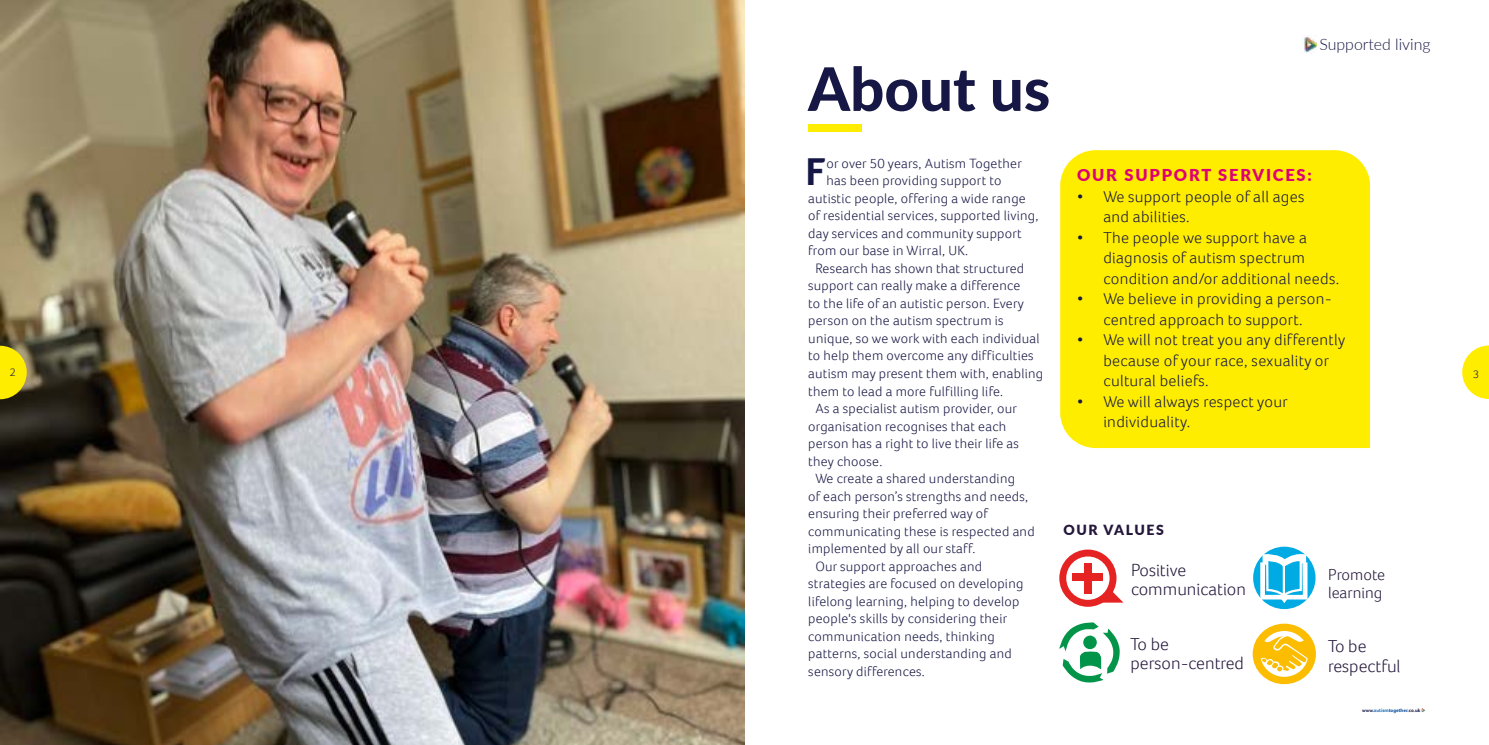
<style>
.page{position:relative;width:1489px;height:745px;background:#fff}
.page>*{position:absolute;margin:0;border:0;box-sizing:border-box;transform-origin:0 0}
.t1{font:800 60px "Lato";color:#161744}
.t2{font:700 39.75px "Foco";color:#161744}
.t3{font:300 17.75px/19.6px "Foco";color:#24173b}
.t4{font:900 16.38px "Lato";letter-spacing:.11em;color:#de0076}
.t5{font:300 16.12px/20.5px "Foco";letter-spacing:.02em;color:#161744}
.t6{font:300 16.12px/17.8px "Foco";color:#24173b}
.t7{font:300 15.88px "Lato";color:#161744}
.t8{font:900 14px "Lato";letter-spacing:.11em;color:#24173b}
.t9{font:300 13.75px "Foco";letter-spacing:.02em;color:#161744}
.t10{font:300 11.25px "Foco";color:#161744}
.t11{font:700 5px "Foco";color:#161744}
.s1{color:#1d71b8}
.s2{color:#00489a}
</style>
<div class="page">
<svg style="left:1462px;top:345px;width:26px;height:54px"></svg>
<svg style="left:1059px;top:549px;width:64px;height:57px"></svg>
<div style="left:1083px;top:562px;width:8px;height:31px;background:#e52322"></div>
<div style="left:1072px;top:573px;width:30px;height:7px;background:#e52322"></div>
<div style="left:1252px;top:546px;width:63px;height:62px;border:5px solid #00abe4;border-radius:50%"></div>
<svg style="left:1258px;top:550px;width:51px;height:59px"></svg>
<hr style="left:1282px;top:563px;width:2px;height:31px;background:#fff">
<svg style="left:1059px;top:622px;width:61px;height:61px"></svg>
<svg style="left:1252px;top:623px;width:63px;height:60px"></svg>
<div style="left:1060px;top:150px;width:309px;height:298px;background:#ffed00"></div>
<img style="left:0;top:0;width:744px;height:744px">
<div style="left:808px;top:124px;width:53px;height:7px;background:#ffed00"></div>
<svg style="left:0;top:345px;width:27px;height:54px"></svg>
<img style="left:1304px;top:37px;width:12px;height:16px">
<p class="t10" style="left:10px;top:364px;width:8px">2</p>
<h1 class="t1" style="left:808px;top:44px;width:244px">About us</h1>
<p class="t7" style="left:1319px;top:33px;width:112px">Supported living</p>
<h2 class="t2" style="left:805px;top:145px;width:22px">F</h2>
<p class="t9" style="left:826px;top:154px;width:197px">or over 50 years, Autism Together</p>
<p class="t9" style="left:826px;top:171px;width:176px">has been providing support to</p>
<p class="t9" style="left:808px;top:189px;width:219px">autistic people, offering a wide range</p>
<p class="t9" style="left:808px;top:206px;width:232px">of residential services, supported living,</p>
<p class="t9" style="left:808px;top:224px;width:215px">day services and community support</p>
<p class="t9" style="left:808px;top:241px;width:161px">from our base in Wirral, UK.</p>
<p class="t9" style="left:815px;top:259px;width:210px">Research has shown that structured</p>
<p class="t9" style="left:808px;top:276px;width:213px">support can really make a difference</p>
<p class="t9" style="left:808px;top:294px;width:217px">to the life of an autistic person. Every</p>
<p class="t9" style="left:808px;top:311px;width:197px">person on the autism spectrum is</p>
<p class="t9" style="left:808px;top:329px;width:233px">unique, so we work with each individual</p>
<p class="t9" style="left:808px;top:346px;width:227px">to help them overcome any difficulties</p>
<p class="t9" style="left:808px;top:364px;width:236px">autism may present them with, enabling</p>
<p class="t9" style="left:808px;top:381px;width:196px">them to lead a more fulfilling life.</p>
<p class="t9" style="left:815px;top:399px;width:203px">As a specialist autism provider, our</p>
<p class="t9" style="left:808px;top:416px;width:199px">organisation recognises that each</p>
<p class="t9" style="left:808px;top:434px;width:212px">person has a right to live their life as</p>
<p class="t9" style="left:808px;top:451px;width:76px">they choose.</p>
<p class="t9" style="left:815px;top:469px;width:201px">We create a shared understanding</p>
<p class="t9" style="left:808px;top:486px;width:221px">of each person’s strengths and needs,</p>
<p class="t9" style="left:808px;top:504px;width:181px">ensuring their preferred way of</p>
<p class="t9" style="left:808px;top:521px;width:228px">communicating these is respected and</p>
<p class="t9" style="left:808px;top:539px;width:168px">implemented by all our staff.</p>
<p class="t9" style="left:815px;top:556px;width:168px">Our support approaches and</p>
<p class="t9" style="left:808px;top:574px;width:216px">strategies are focused on developing</p>
<p class="t9" style="left:808px;top:591px;width:212px">lifelong learning, helping to develop</p>
<p class="t9" style="left:808px;top:609px;width:200px">people's skills by considering their</p>
<p class="t9" style="left:808px;top:626px;width:188px">communication needs, thinking</p>
<p class="t9" style="left:808px;top:644px;width:205px">patterns, social understanding and</p>
<p class="t9" style="left:808px;top:661px;width:118px">sensory differences.</p>
<p class="t4" style="left:1076px;top:163px;width:236px">OUR SUPPORT SERVICES:</p>
<p class="t5" style="left:1103px;top:186px;width:203px;text-indent:-26px">• We support people of all ages and abilities.</p>
<p class="t5" style="left:1103px;top:226px;width:237px;text-indent:-26px">• The people we support have a diagnosis of autism spectrum condition and/or additional needs.</p>
<p class="t5" style="left:1076px;top:288px;width:256px;text-align:center">• We believe in providing a person&shy;centred approach to support.</p>
<p class="t5" style="left:1103px;top:329px;width:243px;text-indent:-26px">• We will not treat you any differently because of your race, sexuality or cultural beliefs.</p>
<p class="t5" style="left:1103px;top:390px;width:186px;text-indent:-26px">• We will always respect your individuality.</p>
<p class="t8" style="left:1063px;top:518px;width:102px">OUR VALUES</p>
<p class="t3" style="left:1130px;top:559px;width:116px">Positive communication</p>
<p class="t6" style="left:1328px;top:565px;width:58px">Promote learning</p>
<p class="t3" style="left:1130px;top:633px;width:115px">To be person-centred</p>
<p class="t3" style="left:1328px;top:635px;width:74px">To be respectful</p>
<p class="t11" style="left:1361px;top:706px;width:60px">www.<span class="s1">autism</span><span class="s2">together</span>.co.uk</p>
<p class="t10" style="left:1472px;top:366px;width:8px">3</p>
</div>
